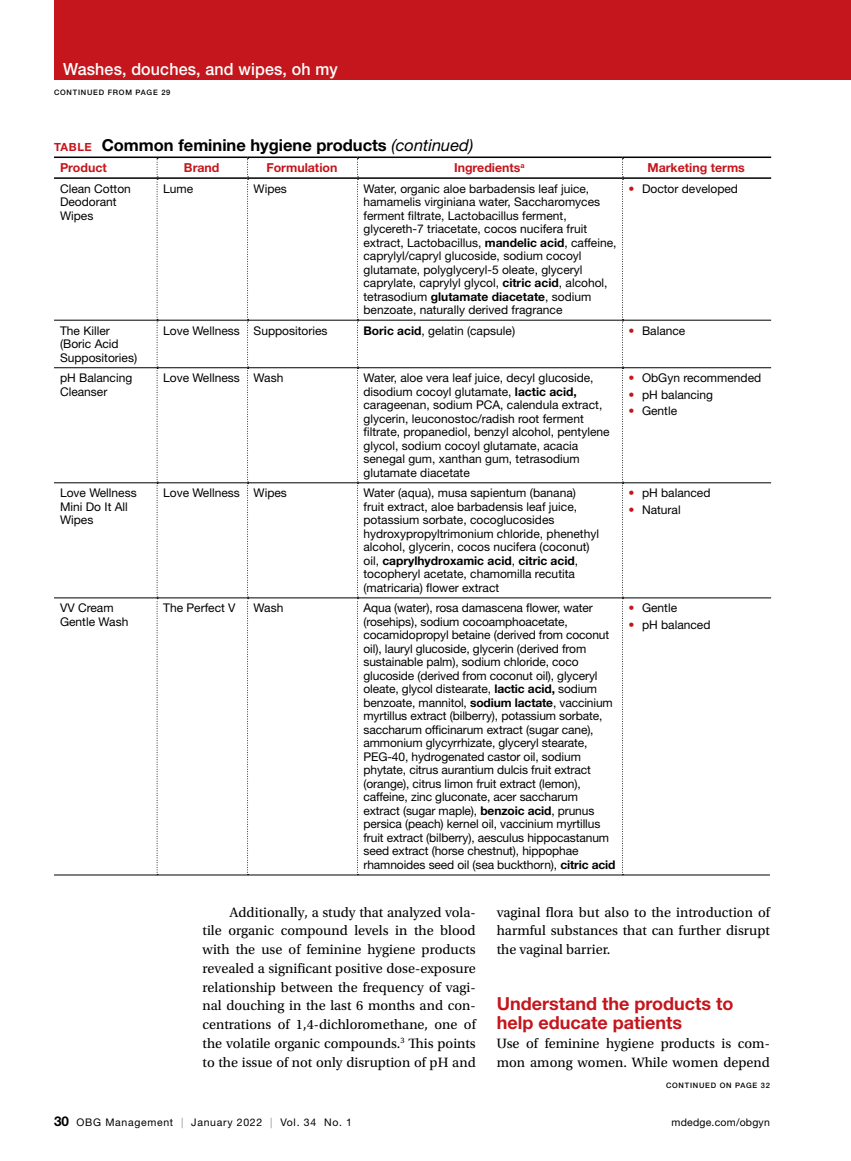
<style>
.page{position:relative;width:851px;height:1161px;background:#fff}
.page>*{position:absolute;margin:0;border:0;box-sizing:border-box;transform-origin:0 0}
.t1{font:700 18px/18.8px "Helvetica Neue LT Std";color:#c4161c}
.t2{font:500 16.8px "Helvetica Neue LT Std";letter-spacing:.01em;color:#fff;scale:.95 1}
.t3{font:700 16.5px "Helvetica Neue LT Std";color:#000}
.t4{font:14.25px/18.8px "Utopia Std";color:#000;text-align:justify}
.t5{font:700 12.3px "Helvetica Neue LT Std";color:#c4161c}
.t6{font:12px/13.5px "Helvetica Neue LT Std";color:#000}
.t7{font:10.5px "Helvetica Neue LT Std";letter-spacing:.065em;color:#000}
.t8{font:10.5px "Helvetica Neue LT Std";letter-spacing:.02em;color:#000}
.t9{font:500 7.5px "Helvetica Neue LT Std";letter-spacing:.1em;color:#000}
.s1{font-size:11.25px;color:#c4161c}
.s2{font-weight:400;font-style:italic}
.s3{font-weight:700}
.s4{color:#c4161c}
.s5{font-weight:700;font-size:13.5px}
.s6{color:#939598}
</style>
<div class="page">
<div style="left:54px;top:0;width:796px;height:80px;background:#c4161c"></div>
<hr style="left:622px;top:320px;width:149px;height:1px;background:#000">
<hr style="left:622px;top:367px;width:149px;height:1px;background:#000">
<hr style="left:622px;top:482px;width:149px;height:1px;background:#000">
<hr style="left:622px;top:598px;width:149px;height:1px;background:#000">
<hr style="left:622px;top:157px;width:149px;height:1px;background:#000">
<hr style="left:622px;top:177px;width:149px;height:2px;background:#000">
<hr style="left:54px;top:320px;width:103px;height:1px;background:#000">
<hr style="left:157px;top:320px;width:90px;height:1px;background:#000">
<hr style="left:247px;top:320px;width:110px;height:1px;background:#000">
<hr style="left:357px;top:320px;width:265px;height:1px;background:#000">
<hr style="left:54px;top:367px;width:103px;height:1px;background:#000">
<hr style="left:157px;top:367px;width:90px;height:1px;background:#000">
<hr style="left:247px;top:367px;width:110px;height:1px;background:#000">
<hr style="left:357px;top:367px;width:265px;height:1px;background:#000">
<hr style="left:54px;top:482px;width:103px;height:1px;background:#000">
<hr style="left:157px;top:482px;width:90px;height:1px;background:#000">
<hr style="left:247px;top:482px;width:110px;height:1px;background:#000">
<hr style="left:357px;top:482px;width:265px;height:1px;background:#000">
<hr style="left:54px;top:598px;width:103px;height:1px;background:#000">
<hr style="left:157px;top:598px;width:90px;height:1px;background:#000">
<hr style="left:247px;top:598px;width:110px;height:1px;background:#000">
<hr style="left:357px;top:598px;width:265px;height:1px;background:#000">
<hr style="left:54px;top:157px;width:103px;height:1px;background:#000">
<hr style="left:157px;top:157px;width:90px;height:1px;background:#000">
<hr style="left:247px;top:157px;width:110px;height:1px;background:#000">
<hr style="left:357px;top:157px;width:265px;height:1px;background:#000">
<hr style="left:54px;top:177px;width:103px;height:2px;background:#000">
<hr style="left:157px;top:177px;width:90px;height:2px;background:#000">
<hr style="left:247px;top:177px;width:110px;height:2px;background:#000">
<hr style="left:357px;top:177px;width:265px;height:2px;background:#000">
<svg style="left:157px;top:158px;width:1px;height:717px"></svg>
<svg style="left:247px;top:158px;width:1px;height:717px"></svg>
<svg style="left:357px;top:158px;width:1px;height:717px"></svg>
<svg style="left:622px;top:158px;width:1px;height:717px"></svg>
<hr style="left:54px;top:875px;width:716px;height:1px;background:#000">
<h2 class="t2" style="left:63px;top:59px;width:291px">Washes, douches, and wipes, oh my</h2>
<p class="t9" style="left:54px;top:88px;width:118px">CONTINUED FROM PAGE 29</p>
<h3 class="t3" style="left:54px;top:135px;width:421px"><span class="s1">TABLE</span> Common feminine hygiene products <span class="s2">(continued)</span></h3>
<p class="t5" style="left:60px;top:160px;width:48px">Product</p>
<p class="t5" style="left:184px;top:160px;width:37px">Brand</p>
<p class="t5" style="left:266px;top:160px;width:73px">Formulation</p>
<p class="t5" style="left:454px;top:160px;width:72px">Ingredients<sup>a</sup></p>
<p class="t5" style="left:647px;top:160px;width:99px">Marketing terms</p>
<p class="t6" style="left:60px;top:182px;width:72px">Clean Cotton<br>Deodorant<br>Wipes</p>
<p class="t6" style="left:163px;top:182px;width:32px">Lume</p>
<p class="t6" style="left:253px;top:182px;width:35px">Wipes</p>
<p class="t6" style="left:363px;top:182px;width:254px">Water, organic aloe barbadensis leaf juice, hamamelis virginiana water, Saccharomyces ferment filtrate, Lactobacillus ferment, glycereth-7 triacetate, cocos nucifera fruit extract, Lactobacillus, <span class="s3">mandelic acid</span>, caffeine, caprylyl/capryl glucoside, sodium cocoyl glutamate, polyglyceryl-5 oleate, glyceryl caprylate, caprylyl glycol, <span class="s3">citric acid</span>, alcohol, tetrasodium <span class="s3">glutamate diacetate</span>, sodium benzoate, naturally derived fragrance</p>
<p class="t6" style="left:628px;top:182px;width:111px"><span class="s4">•</span> Doctor developed</p>
<p class="t6" style="left:60px;top:324px;width:79px">The Killer (Boric Acid<br>Suppositories)</p>
<p class="t6" style="left:163px;top:324px;width:166px">Love Wellness Suppositories</p>
<p class="t6" style="left:363px;top:324px;width:153px"><span class="s3">Boric acid</span>, gelatin (capsule)</p>
<p class="t6" style="left:628px;top:324px;width:58px"><span class="s4">•</span> Balance</p>
<p class="t6" style="left:60px;top:371px;width:74px">pH Balancing<br>Cleanser</p>
<p class="t6" style="left:163px;top:371px;width:122px">Love Wellness Wash</p>
<p class="t6" style="left:363px;top:371px;width:248px">Water, aloe vera leaf juice, decyl glucoside, disodium cocoyl glutamate, <span class="s3">lactic acid, </span>carageenan, sodium PCA, calendula extract, glycerin, leuconostoc/radish root ferment filtrate, propanediol, benzyl alcohol, pentylene glycol, sodium cocoyl glutamate, acacia senegal gum, xanthan gum, tetrasodium glutamate diacetate</p>
<p class="t6" style="left:628px;top:371px;width:134px"><span class="s4">•</span> ObGyn recommended</p>
<p class="t6" style="left:628px;top:388px;width:86px"><span class="s4">•</span> pH balancing</p>
<p class="t6" style="left:628px;top:404px;width:50px"><span class="s4">•</span> Gentle</p>
<p class="t6" style="left:60px;top:486px;width:78px">Love Wellness<br>Mini Do It All<br>Wipes</p>
<p class="t6" style="left:163px;top:486px;width:125px">Love Wellness Wipes</p>
<p class="t6" style="left:363px;top:486px;width:237px">Water (aqua), musa sapientum (banana) fruit extract, aloe barbadensis leaf juice, potassium sorbate, cocoglucosides hydroxypropyltrimonium chloride, phenethyl alcohol, glycerin, cocos nucifera (coconut) oil, <span class="s3">caprylhydroxamic acid</span>, <span class="s3">citric acid</span>, tocopheryl acetate, chamomilla recutita (matricaria) flower extract</p>
<p class="t6" style="left:628px;top:486px;width:83px"><span class="s4">•</span> pH balanced</p>
<p class="t6" style="left:628px;top:503px;width:54px"><span class="s4">•</span> Natural</p>
<p class="t6" style="left:60px;top:601px;width:70px">VV Cream<br>Gentle Wash</p>
<p class="t6" style="left:163px;top:601px;width:74px">The Perfect V</p>
<p class="t6" style="left:253px;top:601px;width:31px">Wash</p>
<p class="t6" style="left:363px;top:601px;width:253px">Aqua (water), rosa damascena flower, water (rosehips), sodium cocoamphoacetate, cocamidopropyl betaine (derived from coconut oil), lauryl glucoside, glycerin (derived from sustainable palm), sodium chloride, coco glucoside (derived from coconut oil), glyceryl oleate, glycol distearate, <span class="s3">lactic acid,</span> sodium benzoate, mannitol, <span class="s3">sodium lactate</span>, vaccinium myrtillus extract (bilberry), potassium sorbate, saccharum officinarum extract (sugar cane), ammonium glycyrrhizate, glyceryl stearate, PEG-40, hydrogenated castor oil, sodium phytate, citrus aurantium dulcis fruit extract (orange), citrus limon fruit extract (lemon), caffeine, zinc gluconate, acer saccharum extract (sugar maple), <span class="s3">benzoic acid</span>, prunus persica (peach) kernel oil, vaccinium myrtillus fruit extract (bilberry), aesculus hippocastanum seed extract (horse chestnut), hippophae rhamnoides seed oil (sea buckthorn), <span class="s3">citric acid</span></p>
<p class="t6" style="left:628px;top:601px;width:50px"><span class="s4">•</span> Gentle</p>
<p class="t6" style="left:628px;top:618px;width:83px"><span class="s4">•</span> pH balanced</p>
<p class="t4" style="left:202px;top:903px;width:275px;text-indent:27px">Additionally, a study that analyzed vola&shy;tile organic compound levels in the blood with the use of feminine hygiene products revealed a significant positive dose-exposure relationship between the frequency of vagi&shy;nal douching in the last 6 months and con&shy;centrations of 1,4-dichloromethane, one of the volatile organic compounds.<sup>3</sup> This points to the issue of not only disruption of pH and</p>
<p class="t4" style="left:497px;top:903px;width:275px">vaginal flora but also to the introduction of harmful substances that can further disrupt the vaginal barrier.</p>
<h1 class="t1" style="left:496px;top:994px;width:238px">Understand the products to help educate patients</h1>
<p class="t4" style="left:496px;top:1034px;width:275px">Use of feminine hygiene products is com&shy;mon among women. While women depend</p>
<p class="t9" style="left:666px;top:1080px;width:105px">CONTINUED ON PAGE 32</p>
<p class="t7" style="left:54px;top:1116px;width:299px"><span class="s5">30</span> OBG Management <span class="s6">|</span> January 2022 <span class="s6">|</span> Vol. 34 No. 1</p>
<p class="t8" style="left:671px;top:1116px;width:100px">mdedge.com/obgyn</p>
</div>
